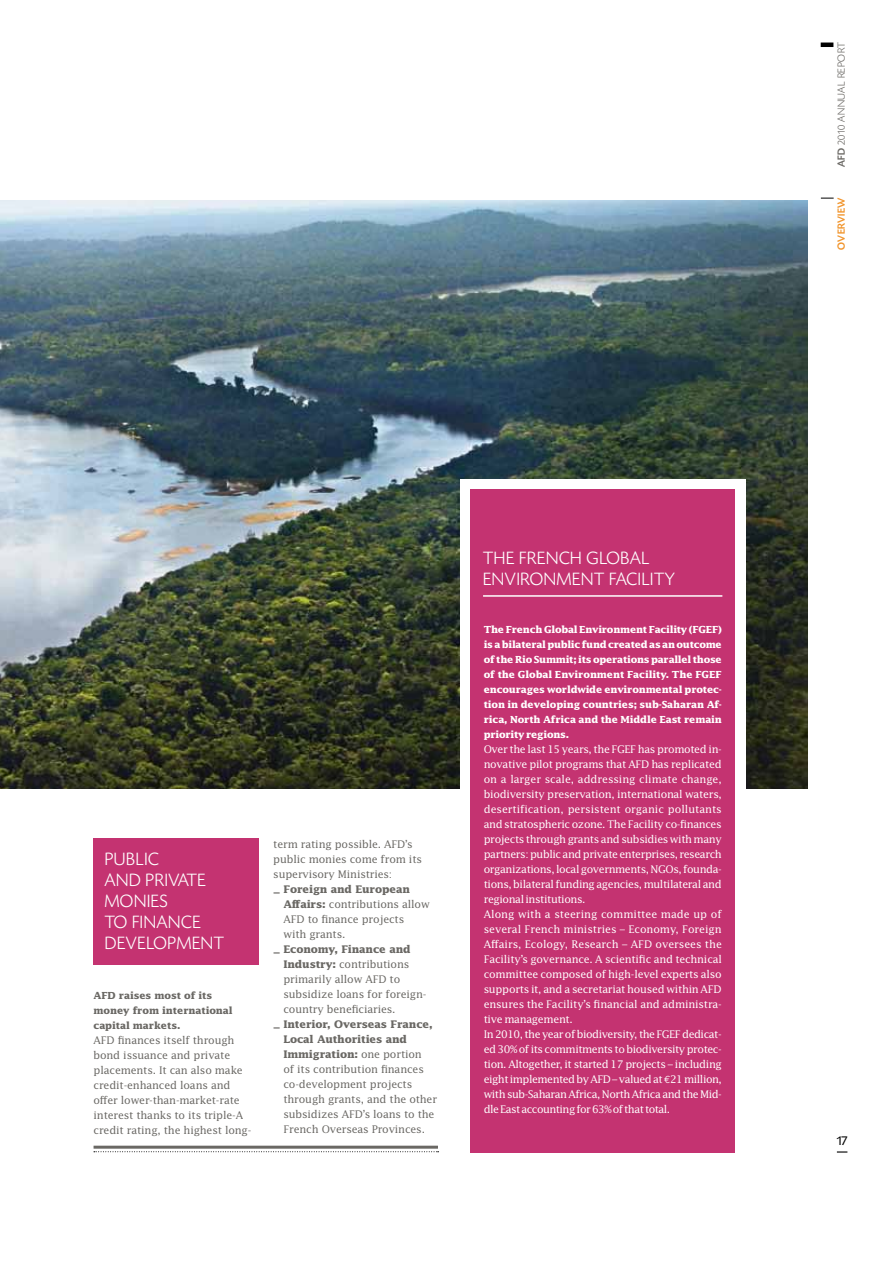
<style>
.page{position:relative;width:893px;height:1263px;background:#fff}
.page>*{position:absolute;margin:0;border:0;box-sizing:border-box;transform-origin:0 0}
.t1{font:300 18.75px/21px "Today SH";letter-spacing:.04em;color:#fff}
.t2{font:13.5px "Today SH";color:#000}
.t3{font:300 10.8px "Today SH";letter-spacing:.05em;color:#6a6864}
.t4{font:500 10.8px "Today SH";letter-spacing:.05em;color:#f1942b}
.t5{font:10.5px/15px "Lucida";letter-spacing:-.035em;color:#fff}
.t6{font:10.5px/15px "Lucida";letter-spacing:-.015em;color:#6a6864}
.t7{font:700 9.75px/15px "Lucida";letter-spacing:-.015em;color:#fff;text-align:justify}
.t8{font:700 9.75px/15px "Lucida";letter-spacing:-.01em;color:#6a6864}
.s1{font-weight:500}
.s2{font-weight:700}
.s3{font-family:"Euro Mono"}
</style>
<div class="page">
<hr style="left:821px;top:43px;width:12px;height:4px;background:#000">
<svg style="left:821px;top:198px;width:13px;height:1px"></svg>
<img style="left:0;top:200px;width:808px;height:588px">
<div style="left:460px;top:479px;width:285px;height:331px;background:#fff"></div>
<div style="left:470px;top:490px;width:265px;height:663px;background:#c43371"></div>
<hr style="left:483px;top:595px;width:239px;height:2px;background:#fff">
<div style="left:94px;top:838px;width:165px;height:126px;background:#c43371"></div>
<svg style="left:94px;top:1151px;width:345px;height:1px"></svg>
<hr style="left:94px;top:1146px;width:344px;height:3px;background:#6a6864">
<p class="t3" style="left:836px;top:167px;width:126px;rotate:-90deg"><span class="s1">AFD</span> 2010 ANNUAL REPORT</p>
<p class="t4" style="left:836px;top:250px;width:54px;rotate:-90deg">OVERVIEW</p>
<h1 class="t1" style="left:105px;top:849px;width:121px">PUBLIC<br>AND PRIVATE<br>MONIES<br>TO FINANCE<br>DEVELOPMENT</h1>
<p class="t8" style="left:94px;top:987px;width:141px">AFD raises most of its money from international capital markets.</p>
<p class="t6" style="left:94px;top:1032px;width:159px">AFD finances itself through bond issuance and private placements. It can also make credit-enhanced loans and offer lower-than-market-rate interest thanks to its triple-A credit rating, the highest long-</p>
<p class="t6" style="left:273px;top:837px;width:150px">term rating possible. AFD’s public monies come from its supervisory Ministries:</p>
<p class="t6" style="left:283px;top:882px;width:148px;text-indent:-10px"><span class="s2">− Foreign and European<br>Affairs:</span> contributions allow<br>AFD to finance projects with grants.</p>
<p class="t6" style="left:283px;top:942px;width:144px;text-indent:-10px"><span class="s2">− Economy, Finance and<br>Industry:</span> contributions primarily allow AFD to subsidize loans for foreign&shy;country beneficiaries.</p>
<p class="t6" style="left:283px;top:1017px;width:155px;text-indent:-10px"><span class="s2">− Interior, Overseas France,<br>Local Authorities and<br>Immigration:</span> one portion<br>of its contribution finances co-development projects through grants, and the other subsidizes AFD’s loans to the<br>French Overseas Provinces.</p>
<h1 class="t1" style="left:483px;top:548px;width:193px">THE FRENCH GLOBAL<br>ENVIRONMENT FACILITY</h1>
<p class="t7" style="left:484px;top:621px;width:240px">The French Global Environment Facility (FGEF) is a bilateral public fund created as an outcome of the Rio Summit; its operations parallel those of the Global Environment Facility. The FGEF encourages worldwide environmental protec&shy;tion in developing countries; sub-Saharan Af&shy;rica, North Africa and the Middle East remain priority regions.</p>
<p class="t5" style="left:484px;top:741px;width:240px">Over the last 15 years, the FGEF has promoted in&shy;novative pilot programs that AFD has replicated on a larger scale, addressing climate change, biodiversity preservation, international waters, desertification, persistent organic pollutants and stratospheric ozone. The Facility co-finances projects through grants and subsidies with many partners: public and private enterprises, research organizations, local governments, NGOs, founda&shy;tions, bilateral funding agencies, multilateral and regional institutions.<br>Along with a steering committee made up of several French ministries – Economy, Foreign Affairs, Ecology, Research – AFD oversees the Facility’s governance. A scientific and technical committee composed of high-level experts also supports it, and a secretariat housed within AFD ensures the Facility’s financial and administra&shy;tive management.<br>In 2010, the year of biodiversity, the FGEF dedicat&shy;ed 30% of its commitments to biodiversity protec&shy;tion. Altogether, it started 17 projects – including eight implemented by AFD – valued at <span class="s3">€</span>21 million, with sub-Saharan Africa, North Africa and the Mid&shy;dle East accounting for 63% of that total.</p>
<p class="t2" style="left:837px;top:1134px;width:12px">17</p>
</div>
